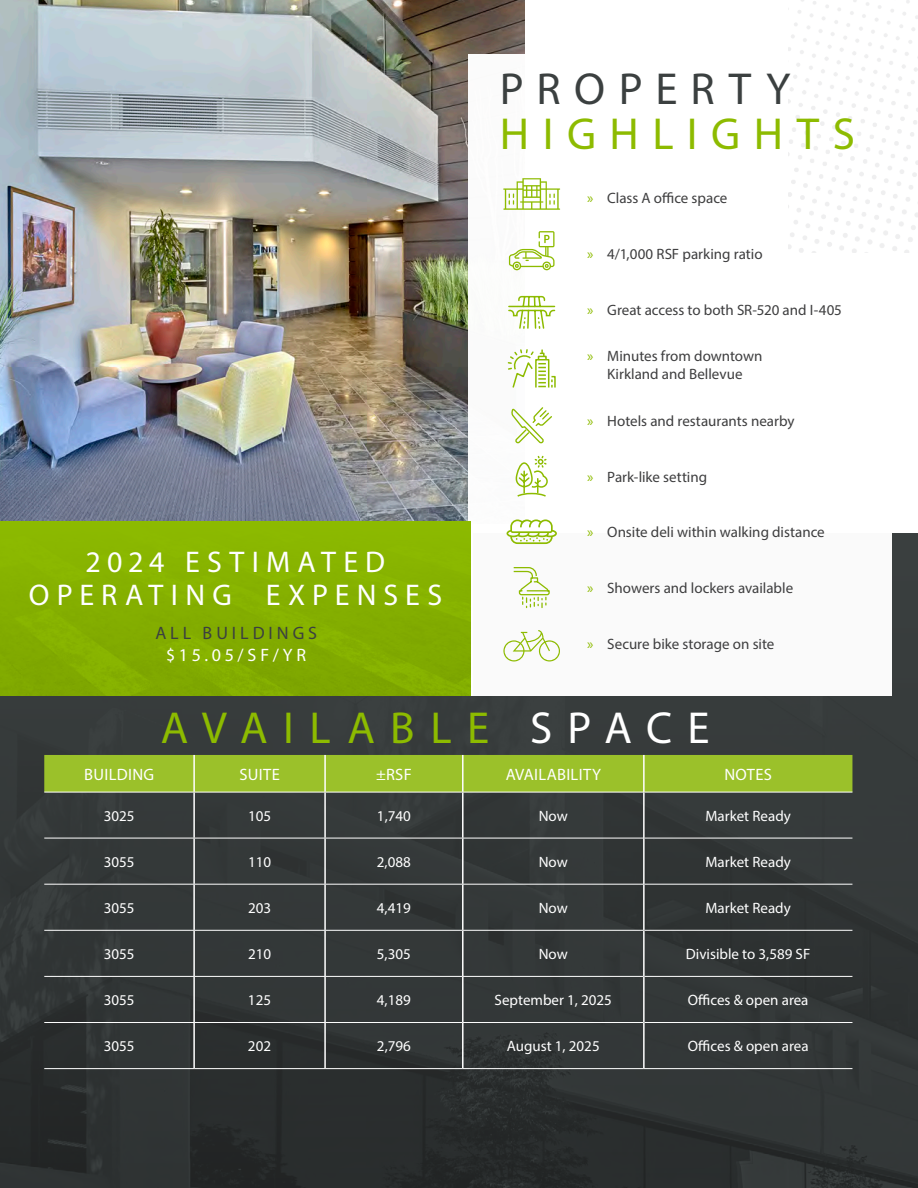
<style>
.page{position:relative;width:918px;height:1188px;background:#fff}
.page>*{position:absolute;margin:0;border:0;box-sizing:border-box;transform-origin:0 0}
.t1{font:45px/45px "Myriad Pro";letter-spacing:.3em;color:#8dbb00}
.t2{font:45px "Myriad Pro";letter-spacing:.34em;color:#8dbb00}
.t3{font:30px "Myriad Pro";letter-spacing:.24em;color:#fff}
.t4{font:18px "Myriad Pro";letter-spacing:.22em;color:#3b4040}
.t5{font:18px "Myriad Pro";letter-spacing:.205em;color:#fff}
.t6{font:16.5px "Myriad Pro";letter-spacing:.02em;color:#fff}
.t7{font:15px/18px "Myriad Pro";color:#3e3e3f;text-align:center}
.t8{font:15px "Myriad Pro";color:#fff}
.s1{color:#3b4040}
.s2{color:#8dbb00}
.s3{color:#fff}
</style>
<div class="page">
<img style="left:0;top:534px;width:918px;height:654px">
<div style="left:44px;top:755px;width:808px;height:37px;background:#9bc12a"></div>
<hr style="left:324px;top:755px;width:2px;height:37px;background:#fff">
<hr style="left:462px;top:755px;width:2px;height:37px;background:#fff">
<hr style="left:324px;top:792px;width:2px;height:46px;background:#fff">
<hr style="left:462px;top:792px;width:2px;height:46px;background:#fff">
<hr style="left:324px;top:838px;width:2px;height:46px;background:#fff">
<hr style="left:462px;top:838px;width:2px;height:46px;background:#fff">
<hr style="left:324px;top:885px;width:2px;height:45px;background:#fff">
<hr style="left:462px;top:885px;width:2px;height:45px;background:#fff">
<hr style="left:324px;top:931px;width:2px;height:45px;background:#fff">
<hr style="left:462px;top:931px;width:2px;height:45px;background:#fff">
<hr style="left:324px;top:977px;width:2px;height:45px;background:#fff">
<hr style="left:462px;top:977px;width:2px;height:45px;background:#fff">
<hr style="left:324px;top:1023px;width:2px;height:45px;background:#fff">
<hr style="left:462px;top:1023px;width:2px;height:45px;background:#fff">
<hr style="left:193px;top:755px;width:2px;height:37px;background:#fff">
<hr style="left:193px;top:792px;width:2px;height:46px;background:#fff">
<hr style="left:193px;top:838px;width:2px;height:46px;background:#fff">
<hr style="left:193px;top:885px;width:2px;height:45px;background:#fff">
<hr style="left:193px;top:931px;width:2px;height:45px;background:#fff">
<hr style="left:193px;top:977px;width:2px;height:45px;background:#fff">
<hr style="left:193px;top:1023px;width:2px;height:45px;background:#fff">
<hr style="left:44px;top:792px;width:150px;height:1px;background:#fff">
<hr style="left:194px;top:792px;width:131px;height:1px;background:#fff">
<hr style="left:325px;top:792px;width:138px;height:1px;background:#fff">
<hr style="left:463px;top:792px;width:180px;height:1px;background:#fff">
<hr style="left:645px;top:792px;width:207px;height:1px;background:#fff">
<hr style="left:44px;top:838px;width:150px;height:1px;background:#fff">
<hr style="left:194px;top:838px;width:131px;height:1px;background:#fff">
<hr style="left:325px;top:838px;width:138px;height:1px;background:#fff">
<hr style="left:463px;top:838px;width:180px;height:1px;background:#fff">
<hr style="left:645px;top:838px;width:207px;height:1px;background:#fff">
<hr style="left:44px;top:884px;width:150px;height:1px;background:#fff">
<hr style="left:194px;top:884px;width:131px;height:1px;background:#fff">
<hr style="left:325px;top:884px;width:138px;height:1px;background:#fff">
<hr style="left:463px;top:884px;width:180px;height:1px;background:#fff">
<hr style="left:645px;top:884px;width:207px;height:1px;background:#fff">
<hr style="left:44px;top:930px;width:150px;height:1px;background:#fff">
<hr style="left:194px;top:930px;width:131px;height:1px;background:#fff">
<hr style="left:325px;top:930px;width:138px;height:1px;background:#fff">
<hr style="left:463px;top:930px;width:180px;height:1px;background:#fff">
<hr style="left:645px;top:930px;width:207px;height:1px;background:#fff">
<hr style="left:44px;top:976px;width:150px;height:1px;background:#fff">
<hr style="left:194px;top:976px;width:131px;height:1px;background:#fff">
<hr style="left:325px;top:976px;width:138px;height:1px;background:#fff">
<hr style="left:463px;top:976px;width:180px;height:1px;background:#fff">
<hr style="left:645px;top:976px;width:207px;height:1px;background:#fff">
<hr style="left:44px;top:1022px;width:150px;height:1px;background:#fff">
<hr style="left:194px;top:1022px;width:131px;height:1px;background:#fff">
<hr style="left:325px;top:1022px;width:138px;height:1px;background:#fff">
<hr style="left:463px;top:1022px;width:180px;height:1px;background:#fff">
<hr style="left:645px;top:1022px;width:207px;height:1px;background:#fff">
<hr style="left:44px;top:1068px;width:150px;height:1px;background:#fff">
<hr style="left:194px;top:1068px;width:131px;height:1px;background:#fff">
<hr style="left:325px;top:1068px;width:138px;height:1px;background:#fff">
<hr style="left:463px;top:1068px;width:181px;height:1px;background:#fff">
<hr style="left:644px;top:1068px;width:208px;height:1px;background:#fff">
<hr style="left:643px;top:755px;width:2px;height:37px;background:#fff">
<hr style="left:643px;top:792px;width:2px;height:46px;background:#fff">
<hr style="left:643px;top:838px;width:2px;height:46px;background:#fff">
<hr style="left:643px;top:884px;width:2px;height:46px;background:#fff">
<hr style="left:643px;top:930px;width:2px;height:46px;background:#fff">
<hr style="left:643px;top:976px;width:2px;height:47px;background:#fff">
<hr style="left:643px;top:1023px;width:2px;height:45px;background:#fff">
<img style="left:0;top:0;width:525px;height:521px">
<div style="left:469px;top:54px;width:423px;height:642px;background:#fff"></div>
<svg style="left:508px;top:295px;width:48px;height:34px"></svg>
<svg style="left:503px;top:630px;width:57px;height:31px"></svg>
<img style="left:0;top:521px;width:470px;height:175px">
<svg style="left:509px;top:231px;width:46px;height:39px"></svg>
<svg style="left:507px;top:349px;width:49px;height:39px"></svg>
<svg style="left:503px;top:178px;width:57px;height:32px"></svg>
<svg style="left:511px;top:407px;width:41px;height:37px"></svg>
<svg style="left:513px;top:567px;width:37px;height:41px"></svg>
<svg style="left:507px;top:519px;width:50px;height:25px"></svg>
<svg style="left:516px;top:455px;width:32px;height:42px"></svg>
<p class="t1" style="left:500px;top:66px;width:357px"><span class="s1">PROPERTY<br></span>HIGHLIGHTS</p>
<p class="t7" style="left:587px;top:189px;width:142px"><span class="s2">»</span> Class A office space</p>
<p class="t7" style="left:587px;top:245px;width:177px"><span class="s2">»</span> 4/1,000 RSF parking ratio</p>
<p class="t7" style="left:587px;top:300px;width:256px"><span class="s2">»</span> Great access to both SR-520 and I-405</p>
<p class="t7" style="left:587px;top:347px;width:177px"><span class="s2">»</span> Minutes from downtown<br>Kirkland and Bellevue</p>
<p class="t7" style="left:587px;top:412px;width:209px"><span class="s2">»</span> Hotels and restaurants nearby</p>
<p class="t7" style="left:587px;top:467px;width:122px"><span class="s2">»</span> Park-like setting</p>
<p class="t3" style="left:85px;top:543px;width:301px">2024 ESTIMATED</p>
<p class="t3" style="left:29px;top:576px;width:415px">OPERATING EXPENSES</p>
<p class="t4" style="left:155px;top:622px;width:163px">ALL BUILDINGS</p>
<p class="t5" style="left:166px;top:644px;width:142px">$15.05/SF/YR</p>
<p class="t7" style="left:587px;top:523px;width:239px"><span class="s2">»</span> Onsite deli within walking distance</p>
<p class="t7" style="left:587px;top:579px;width:208px"><span class="s2">»</span> Showers and lockers available</p>
<p class="t7" style="left:587px;top:635px;width:189px"><span class="s2">»</span> Secure bike storage on site</p>
<p class="t2" style="left:161px;top:700px;width:550px">AVAILABLE <span class="s3">SPACE</span></p>
<p class="t6" style="left:84px;top:764px;width:72px">BUILDING</p>
<p class="t6" style="left:239px;top:764px;width:42px">SUITE</p>
<p class="t6" style="left:376px;top:764px;width:37px">±RSF</p>
<p class="t6" style="left:506px;top:764px;width:97px">AVAILABILITY</p>
<p class="t6" style="left:724px;top:764px;width:49px">NOTES</p>
<p class="t8" style="left:104px;top:807px;width:32px">3025</p>
<p class="t8" style="left:248px;top:807px;width:25px">105</p>
<p class="t8" style="left:377px;top:807px;width:35px">1,740</p>
<p class="t8" style="left:539px;top:807px;width:31px">Now</p>
<p class="t8" style="left:705px;top:807px;width:87px">Market Ready</p>
<p class="t8" style="left:104px;top:853px;width:32px">3055</p>
<p class="t8" style="left:248px;top:853px;width:25px">110</p>
<p class="t8" style="left:377px;top:853px;width:35px">2,088</p>
<p class="t8" style="left:539px;top:853px;width:31px">Now</p>
<p class="t8" style="left:705px;top:853px;width:87px">Market Ready</p>
<p class="t8" style="left:104px;top:899px;width:32px">3055</p>
<p class="t8" style="left:248px;top:899px;width:25px">203</p>
<p class="t8" style="left:377px;top:899px;width:35px">4,419</p>
<p class="t8" style="left:539px;top:899px;width:31px">Now</p>
<p class="t8" style="left:705px;top:899px;width:87px">Market Ready</p>
<p class="t8" style="left:104px;top:945px;width:32px">3055</p>
<p class="t8" style="left:248px;top:945px;width:25px">210</p>
<p class="t8" style="left:377px;top:945px;width:35px">5,305</p>
<p class="t8" style="left:539px;top:945px;width:31px">Now</p>
<p class="t8" style="left:686px;top:945px;width:126px">Divisible to 3,589 SF</p>
<p class="t8" style="left:104px;top:991px;width:32px">3055</p>
<p class="t8" style="left:248px;top:991px;width:25px">125</p>
<p class="t8" style="left:377px;top:991px;width:35px">4,189</p>
<p class="t8" style="left:495px;top:991px;width:119px">September 1, 2025</p>
<p class="t8" style="left:688px;top:991px;width:122px">Offices &amp; open area</p>
<p class="t8" style="left:104px;top:1037px;width:32px">3055</p>
<p class="t8" style="left:248px;top:1037px;width:25px">202</p>
<p class="t8" style="left:377px;top:1037px;width:35px">2,796</p>
<p class="t8" style="left:507px;top:1037px;width:94px">August 1, 2025</p>
<p class="t8" style="left:688px;top:1037px;width:122px">Offices &amp; open area</p>
</div>
